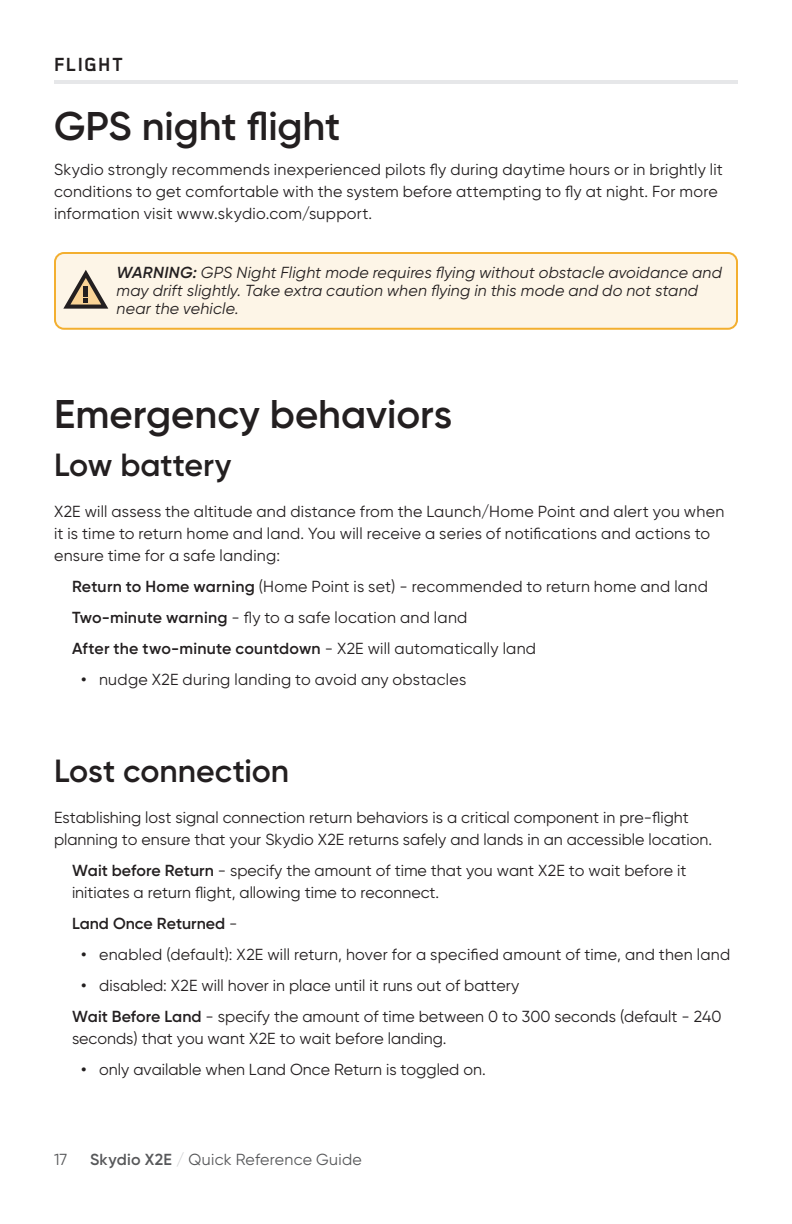
<style>
.page{position:relative;width:792px;height:1224px;background:#fff}
.page>*{position:absolute;margin:0;border:0;box-sizing:border-box;transform-origin:0 0}
.t1{font:600 40px "Gilroy";color:#231f20}
.t2{font:600 32px "Gilroy";color:#231f20}
.t3{font:700 22px "Blender";letter-spacing:.06em;color:#231f20}
.Body_copy{font:16px/22px "Gilroy";color:#231f20}
.Body_copy-2{font:16px "Gilroy";letter-spacing:.02em;color:#231f20}
.Copy_text{font:italic 16px/18px "Gilroy";letter-spacing:.015em;color:#231f20}
.Body_copy-3{font:600 16px "Gilroy";color:#231f20}
.t4{font:16px "Gilroy";letter-spacing:.02em;color:#57585a}
.s1{font-weight:600}
.s2{font-weight:400}
.s3{color:#d1d2d4}
</style>
<div class="page">
<hr style="left:54px;top:80px;width:684px;height:4px;background:#e6e7e9">
<div style="left:55px;top:253px;width:682px;height:76px;background:#fdf5e7;border-radius:9px"></div>
<div style="left:54px;top:252px;width:684px;height:78px;border:2px solid #f3af30;border-radius:9px"></div>
<svg style="left:63px;top:270px;width:45px;height:39px"></svg>
<hr style="left:84px;top:286px;width:4px;height:10px;background:#231f20">
<p class="t3" style="left:54px;top:52px;width:70px">FLIGHT</p>
<p class="t1" style="left:54px;top:101px;width:288px">GPS night flight</p>
<p class="Body_copy" style="left:54px;top:158px;width:670px">Skydio strongly recommends inexperienced pilots fly during daytime hours or in brightly lit conditions to get comfortable with the system before attempting to fly at night. For more information visit www.skydio.com/support.</p>
<p class="Copy_text" style="left:117px;top:263px;width:607px"><span class="s1">WARNING:</span> GPS Night Flight mode requires flying without obstacle avoidance and may drift slightly. Take extra caution when flying in this mode and do not stand near the vehicle.</p>
<p class="t1" style="left:54px;top:389px;width:400px">Emergency behaviors</p>
<p class="t2" style="left:54px;top:445px;width:179px">Low battery</p>
<p class="Body_copy" style="left:54px;top:500px;width:672px">X2E will assess the altitude and distance from the Launch/Home Point and alert you when it is time to return home and land. You will receive a series of notifications and actions to ensure time for a safe landing:</p>
<p class="Body_copy-2" style="left:72px;top:576px;width:637px"><span class="s1">Return to Home warning</span> (Home Point is set) - recommended to return home and land</p>
<p class="Body_copy" style="left:72px;top:606px;width:397px"><span class="s1">Two-minute warning</span> - fly to a safe location and land</p>
<p class="Body_copy-3" style="left:72px;top:638px;width:466px">After the two-minute countdown <span class="s2">- X2E will automatically land</span></p>
<p class="Body_copy-2" style="left:81px;top:669px;width:387px"><span class="s1">•</span> nudge X2E during landing to avoid any obstacles</p>
<p class="t2" style="left:54px;top:751px;width:237px">Lost connection</p>
<p class="Body_copy" style="left:54px;top:806px;width:660px">Establishing lost signal connection return behaviors is a critical component in pre-flight planning to ensure that your Skydio X2E returns safely and lands in an accessible location.</p>
<p class="Body_copy" style="left:72px;top:859px;width:616px"><span class="s1">Wait before Return</span> - specify the amount of time that you want X2E to wait before it initiates a return flight, allowing time to reconnect.</p>
<p class="Body_copy-3" style="left:72px;top:913px;width:167px">Land Once Returned <span class="s2">-</span></p>
<p class="Body_copy-2" style="left:81px;top:944px;width:651px"><span class="s1">•</span> enabled (default): X2E will return, hover for a specified amount of time, and then land</p>
<p class="Body_copy" style="left:81px;top:974px;width:440px"><span class="s1">•</span> disabled: X2E will hover in place until it runs out of battery</p>
<p class="Body_copy" style="left:72px;top:1005px;width:651px"><span class="s1">Wait Before Land</span> - specify the amount of time between 0 to 300 seconds (default - 240 seconds) that you want X2E to wait before landing.</p>
<p class="Body_copy" style="left:81px;top:1058px;width:406px"><span class="s1">•</span> only available when Land Once Return is toggled on.</p>
<p class="t4" style="left:54px;top:1149px;width:15px">17</p>
<p class="t4" style="left:90px;top:1149px;width:273px"><span class="s1">Skydio X2E</span> <span class="s3">/</span> Quick Reference Guide</p>
</div>
